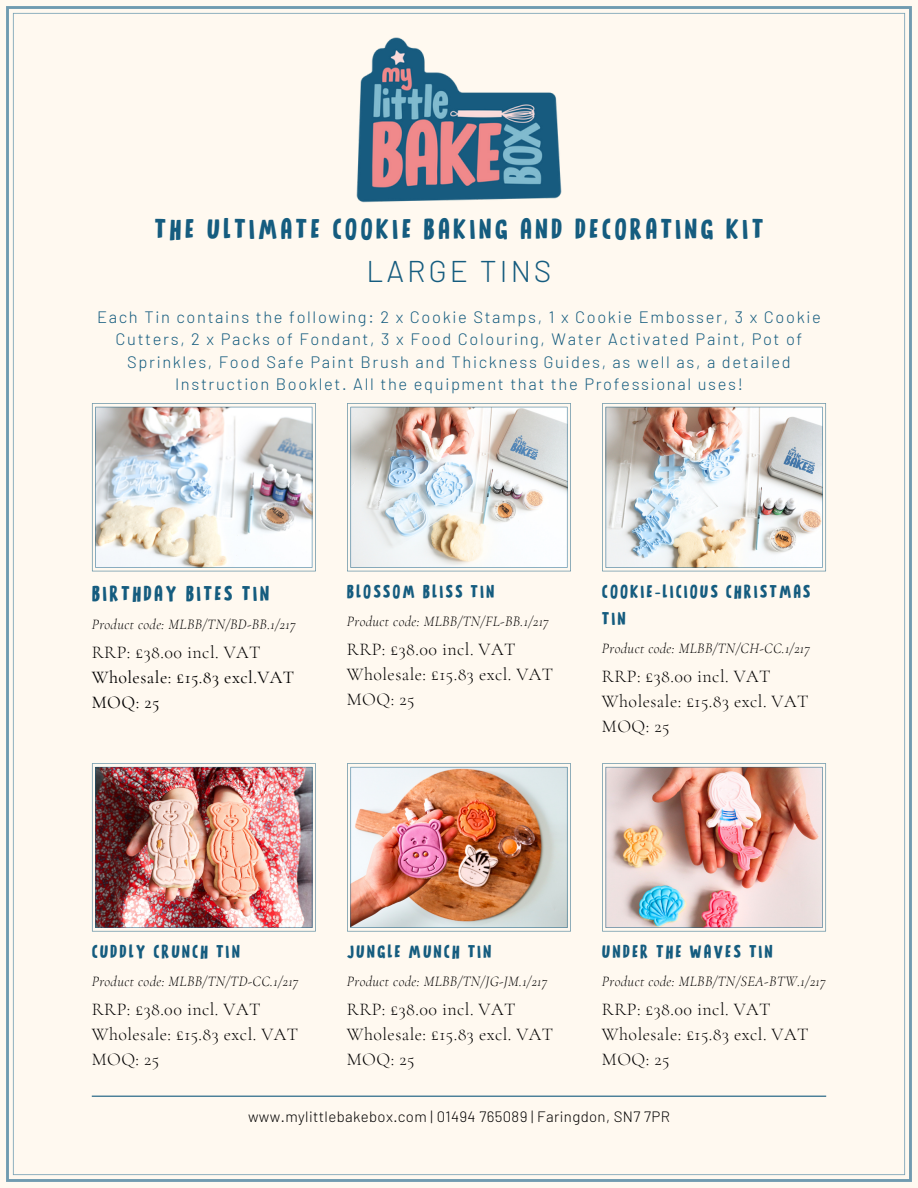
<style>
.page{position:relative;width:918px;height:1188px;background:#fff9f0}
.page>*{position:absolute;margin:0;border:0;box-sizing:border-box;transform-origin:0 0}
.t1{font:30px "Pigeon Post";letter-spacing:.1em;color:#155c7f}
.t2{font:300 30px "Barlow";letter-spacing:.1em;color:#155c7f}
.t3{font:22.35px "Pigeon Post";letter-spacing:.1em;color:#155c7f}
.t4{font:19.35px/27px "Pigeon Post";letter-spacing:.1em;color:#155c7f}
.t5{font:300 18px "Cormorant Garamond";letter-spacing:.025em;color:#000}
.t6{font:18px "Cormorant Garamond";letter-spacing:.025em;color:#000}
.t7{font:300 16.5px/22.5px "Barlow";letter-spacing:.1em;color:#155c7f;text-align:center}
.t8{font:300 15px "Barlow";letter-spacing:.025em;color:#000}
.t9{font:italic 300 14.55px "Cormorant Garamond";letter-spacing:.025em;color:#000}
.t10{font:italic 300 14.4px "Cormorant Garamond";letter-spacing:.025em;color:#000}
</style>
<div class="page">
<div style="left:6px;top:6px;width:906px;height:1176px;background:#fff9f0"></div>
<img style="left:92px;top:403px;width:224px;height:168px">
<img style="left:347px;top:403px;width:224px;height:168px">
<img style="left:602px;top:403px;width:224px;height:168px">
<img style="left:92px;top:763px;width:224px;height:168px">
<img style="left:347px;top:763px;width:224px;height:168px">
<img style="left:602px;top:763px;width:224px;height:168px">
<hr style="left:92px;top:1096px;width:734px;height:1px;background:#155c7f">
<img style="left:356px;top:38px;width:205px;height:165px">
<p class="t1" style="left:154px;top:209px;width:611px">THE ULTIMATE COOKIE BAKING AND DECORATING KIT</p>
<p class="t2" style="left:366px;top:252px;width:187px">LARGE TINS</p>
<p class="t7" style="left:97px;top:305px;width:725px">Each Tin contains the following: 2 x Cookie Stamps, 1 x Cookie Embosser, 3 x Cookie Cutters, 2 x Packs of Fondant, 3 x Food Colouring, Water Activated Paint, Pot of Sprinkles, Food Safe Paint Brush and Thickness Guides, as well as, a detailed Instruction Booklet. All the equipment that the Professional uses!</p>
<p class="t3" style="left:92px;top:579px;width:179px">BIRTHDAY BITES TIN</p>
<p class="t10" style="left:92px;top:616px;width:205px">Product code: MLBB/TN/BD-BB.1/217</p>
<p class="t5" style="left:92px;top:642px;width:170px">RRP: £38.00 incl. VAT</p>
<p class="t6" style="left:92px;top:666px;width:204px">Wholesale: £15.83 excl.VAT</p>
<p class="t6" style="left:92px;top:691px;width:69px">MOQ: 25</p>
<p class="t4" style="left:347px;top:577px;width:149px">BLOSSOM BLISS TIN</p>
<p class="t9" style="left:347px;top:613px;width:203px">Product code: MLBB/TN/FL-BB.1/217</p>
<p class="t5" style="left:347px;top:638px;width:170px">RRP: £38.00 incl. VAT</p>
<p class="t5" style="left:347px;top:663px;width:208px">Wholesale: £15.83 excl. VAT</p>
<p class="t5" style="left:347px;top:688px;width:69px">MOQ: 25</p>
<p class="t4" style="left:602px;top:577px;width:210px">COOKIE-LICIOUS CHRISTMAS<br>TIN</p>
<p class="t9" style="left:602px;top:640px;width:210px">Product code: MLBB/TN/CH-CC.1/217</p>
<p class="t5" style="left:602px;top:665px;width:170px">RRP: £38.00 incl. VAT</p>
<p class="t5" style="left:602px;top:690px;width:208px">Wholesale: £15.83 excl. VAT</p>
<p class="t5" style="left:602px;top:715px;width:69px">MOQ: 25</p>
<p class="t4" style="left:92px;top:938px;width:150px">CUDDLY CRUNCH TIN</p>
<p class="t9" style="left:92px;top:973px;width:208px">Product code: MLBB/TN/TD-CC.1/217</p>
<p class="t5" style="left:92px;top:999px;width:170px">RRP: £38.00 incl. VAT</p>
<p class="t5" style="left:92px;top:1023px;width:208px">Wholesale: £15.83 excl. VAT</p>
<p class="t5" style="left:92px;top:1048px;width:69px">MOQ: 25</p>
<p class="t4" style="left:347px;top:938px;width:146px">JUNGLE MUNCH TIN</p>
<p class="t9" style="left:347px;top:973px;width:202px">Product code: MLBB/TN/JG-JM.1/217</p>
<p class="t5" style="left:347px;top:999px;width:170px">RRP: £38.00 incl. VAT</p>
<p class="t5" style="left:347px;top:1023px;width:208px">Wholesale: £15.83 excl. VAT</p>
<p class="t5" style="left:347px;top:1048px;width:69px">MOQ: 25</p>
<p class="t4" style="left:602px;top:938px;width:172px">UNDER THE WAVES TIN</p>
<p class="t9" style="left:602px;top:973px;width:225px">Product code: MLBB/TN/SEA-BTW.1/217</p>
<p class="t5" style="left:602px;top:999px;width:170px">RRP: £38.00 incl. VAT</p>
<p class="t5" style="left:602px;top:1023px;width:208px">Wholesale: £15.83 excl. VAT</p>
<p class="t5" style="left:602px;top:1048px;width:69px">MOQ: 25</p>
<p class="t8" style="left:248px;top:1107px;width:423px">www.mylittlebakebox.com | 01494 765089 | Faringdon, SN7 7PR</p>
</div>
